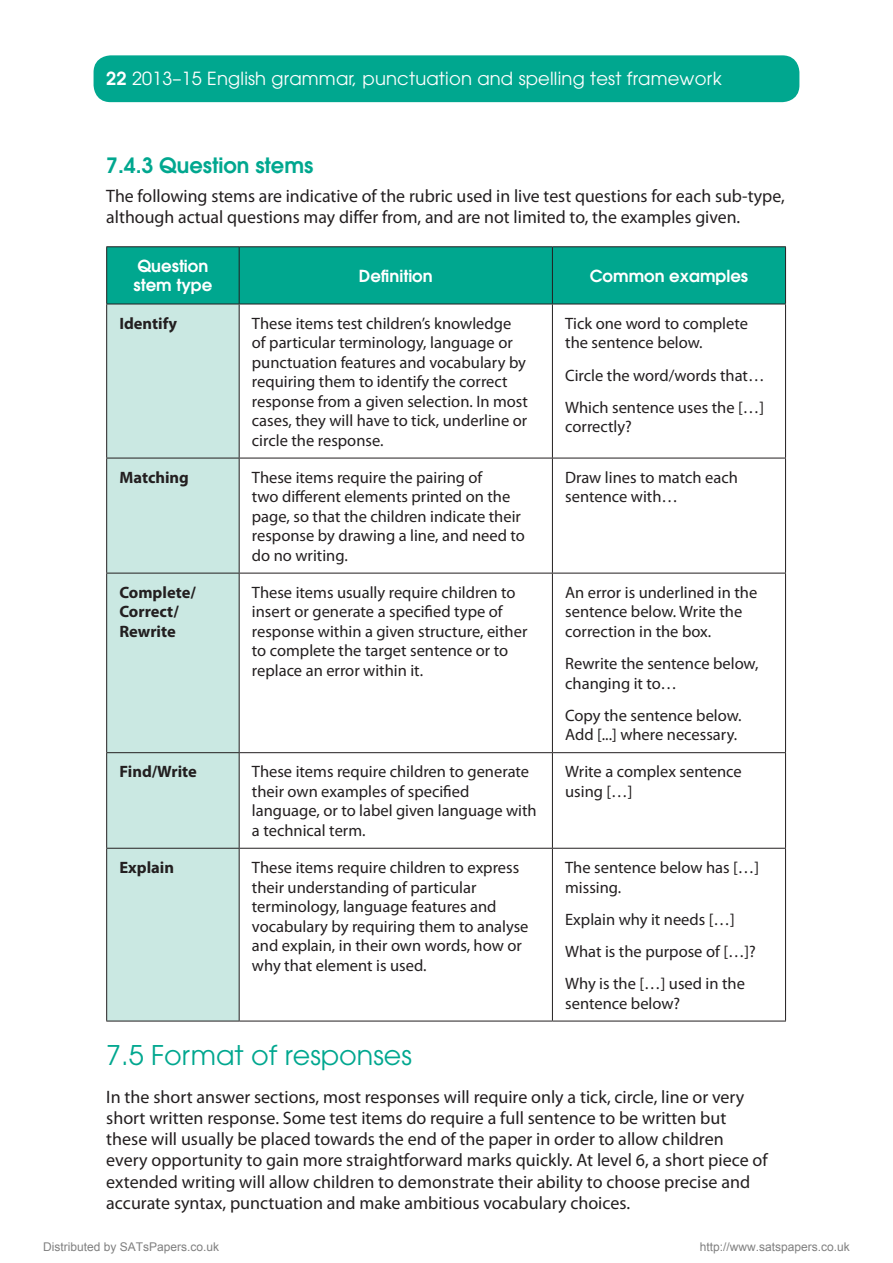
<style>
.page{position:relative;width:893px;height:1263px;background:#fff}
.page>*{position:absolute;margin:0;border:0;box-sizing:border-box;transform-origin:0 0}
.t1{font:27px "ITC Avant Garde Std";color:#00a78f}
.t2{font:600 21px "ITC Avant Garde Std";color:#00a78f}
.t3{font:18px/21px "Myriad Pro";color:#231f20}
.t4{font:18px "ITC Avant Garde Std";letter-spacing:.01em;color:#fff}
.t5{font:16.5px/19.5px "Myriad Pro";color:#231f20}
.t6{font:700 16.5px/19.5px "Myriad Pro";color:#231f20}
.t7{font:600 16.5px/19.5px "ITC Avant Garde Std";color:#fff}
.t8{font:12px "Arial";color:#808080}
.s1{font-weight:600}
</style>
<div class="page">
<div style="left:94px;top:55px;width:705px;height:47px;background:#00a78f;border-radius:17px"></div>
<div style="left:107px;top:247px;width:678px;height:57px;background:#00a78f"></div>
<div style="left:107px;top:305px;width:132px;height:716px;background:#cae8e2"></div>
<hr style="left:106px;top:246px;width:133px;height:1px;background:#231f20">
<hr style="left:106px;top:247px;width:1px;height:57px;background:#231f20">
<hr style="left:239px;top:246px;width:313px;height:1px;background:#231f20">
<hr style="left:239px;top:247px;width:1px;height:57px;background:#231f20">
<hr style="left:552px;top:246px;width:234px;height:1px;background:#231f20">
<hr style="left:552px;top:247px;width:1px;height:57px;background:#231f20">
<hr style="left:785px;top:247px;width:1px;height:57px;background:#231f20">
<hr style="left:106px;top:304px;width:133px;height:1px;background:#231f20">
<hr style="left:106px;top:304px;width:1px;height:154px;background:#231f20">
<hr style="left:239px;top:304px;width:313px;height:1px;background:#231f20">
<hr style="left:239px;top:304px;width:1px;height:154px;background:#231f20">
<hr style="left:552px;top:304px;width:234px;height:1px;background:#231f20">
<hr style="left:552px;top:304px;width:1px;height:154px;background:#231f20">
<hr style="left:785px;top:304px;width:1px;height:154px;background:#231f20">
<hr style="left:106px;top:458px;width:133px;height:1px;background:#231f20">
<hr style="left:106px;top:458px;width:1px;height:115px;background:#231f20">
<hr style="left:239px;top:458px;width:313px;height:1px;background:#231f20">
<hr style="left:239px;top:458px;width:1px;height:115px;background:#231f20">
<hr style="left:552px;top:458px;width:234px;height:1px;background:#231f20">
<hr style="left:552px;top:458px;width:1px;height:115px;background:#231f20">
<hr style="left:785px;top:458px;width:1px;height:115px;background:#231f20">
<hr style="left:106px;top:573px;width:133px;height:1px;background:#231f20">
<hr style="left:106px;top:573px;width:1px;height:179px;background:#231f20">
<hr style="left:239px;top:573px;width:313px;height:1px;background:#231f20">
<hr style="left:239px;top:573px;width:1px;height:179px;background:#231f20">
<hr style="left:552px;top:573px;width:234px;height:1px;background:#231f20">
<hr style="left:552px;top:573px;width:1px;height:179px;background:#231f20">
<hr style="left:785px;top:573px;width:1px;height:179px;background:#231f20">
<hr style="left:106px;top:752px;width:133px;height:1px;background:#231f20">
<hr style="left:106px;top:753px;width:1px;height:95px;background:#231f20">
<hr style="left:239px;top:752px;width:313px;height:1px;background:#231f20">
<hr style="left:239px;top:753px;width:1px;height:95px;background:#231f20">
<hr style="left:552px;top:752px;width:234px;height:1px;background:#231f20">
<hr style="left:552px;top:753px;width:1px;height:95px;background:#231f20">
<hr style="left:785px;top:753px;width:1px;height:95px;background:#231f20">
<hr style="left:106px;top:848px;width:133px;height:1px;background:#231f20">
<hr style="left:106px;top:849px;width:1px;height:172px;background:#231f20">
<hr style="left:239px;top:848px;width:313px;height:1px;background:#231f20">
<hr style="left:239px;top:849px;width:1px;height:172px;background:#231f20">
<hr style="left:552px;top:848px;width:234px;height:1px;background:#231f20">
<hr style="left:552px;top:849px;width:1px;height:172px;background:#231f20">
<hr style="left:785px;top:849px;width:1px;height:172px;background:#231f20">
<hr style="left:106px;top:1021px;width:133px;height:1px;background:#231f20">
<hr style="left:239px;top:1021px;width:313px;height:1px;background:#231f20">
<hr style="left:552px;top:1021px;width:234px;height:1px;background:#231f20">
<p class="t4" style="left:106px;top:68px;width:617px"><span class="s1">22</span> 2013–15 English grammar, punctuation and spelling test framework</p>
<p class="t2" style="left:106px;top:151px;width:209px">7.4.3 Question stems</p>
<p class="t3" style="left:106px;top:186px;width:680px">The following stems are indicative of the rubric used in live test questions for each sub-type, although actual questions may differ from, and are not limited to, the examples given.</p>
<p class="t7" style="left:133px;top:256px;width:80px">Question stem type</p>
<p class="t7" style="left:359px;top:265px;width:75px">Definition</p>
<p class="t7" style="left:590px;top:265px;width:160px">Common examples</p>
<p class="t6" style="left:119px;top:313px;width:59px">Identify</p>
<p class="t5" style="left:252px;top:313px;width:278px">These items test children’s knowledge of particular terminology, language or punctuation features and vocabulary by requiring them to identify the correct response from a given selection. In most cases, they will have to tick, underline or circle the response.</p>
<p class="t5" style="left:565px;top:313px;width:184px">Tick one word to complete the sentence below.</p>
<p class="t5" style="left:565px;top:359px;width:201px;line-height:32.2px">Circle the word/words that…<br>Which sentence uses the […]</p>
<p class="t5" style="left:565px;top:417px;width:68px">correctly?</p>
<p class="t6" style="left:119px;top:467px;width:71px">Matching</p>
<p class="t5" style="left:252px;top:467px;width:274px">These items require the pairing of<br>two different elements printed on the page, so that the children indicate their response by drawing a line, and need to do no writing.</p>
<p class="t5" style="left:565px;top:467px;width:174px">Draw lines to match each sentence with…</p>
<p class="t6" style="left:119px;top:582px;width:78px">Complete/<br>Correct/<br>Rewrite</p>
<p class="t5" style="left:252px;top:582px;width:277px">These items usually require children to insert or generate a specified type of response within a given structure, either to complete the target sentence or to replace an error within it.</p>
<p class="t5" style="left:565px;top:582px;width:194px">An error is underlined in the sentence below. Write the correction in the box.</p>
<p class="t5" style="left:565px;top:654px;width:195px">Rewrite the sentence below, changing it to…</p>
<p class="t5" style="left:565px;top:705px;width:178px">Copy the sentence below.<br>Add [...] where necessary.</p>
<p class="t6" style="left:119px;top:762px;width:79px">Find/Write</p>
<p class="t5" style="left:252px;top:762px;width:286px">These items require children to generate their own examples of specified language, or to label given language with a technical term.</p>
<p class="t5" style="left:565px;top:762px;width:178px">Write a complex sentence using […]</p>
<p class="t6" style="left:119px;top:857px;width:56px">Explain</p>
<p class="t5" style="left:252px;top:857px;width:278px">These items require children to express their understanding of particular terminology, language features and vocabulary by requiring them to analyse and explain, in their own words, how or why that element is used.</p>
<p class="t5" style="left:565px;top:857px;width:195px">The sentence below has […] missing.</p>
<p class="t5" style="left:565px;top:903px;width:192px;line-height:32.2px">Explain why it needs […]<br>What is the purpose of […]?<br>Why is the […] used in the</p>
<p class="t5" style="left:565px;top:993px;width:117px">sentence below?</p>
<h1 class="t1" style="left:106px;top:1039px;width:307px">7.5 Format of responses</h1>
<p class="t3" style="left:106px;top:1087px;width:663px">In the short answer sections, most responses will require only a tick, circle, line or very short written response. Some test items do require a full sentence to be written but these will usually be placed towards the end of the paper in order to allow children every opportunity to gain more straightforward marks quickly. At level 6, a short piece of extended writing will allow children to demonstrate their ability to choose precise and accurate syntax, punctuation and make ambitious vocabulary choices.</p>
<p class="t8" style="left:43px;top:1239px;width:178px">Distributed by SATsPapers.co.uk</p>
<p class="t8" style="left:700px;top:1239px;width:152px">http://www.satspapers.co.uk</p>
</div>
